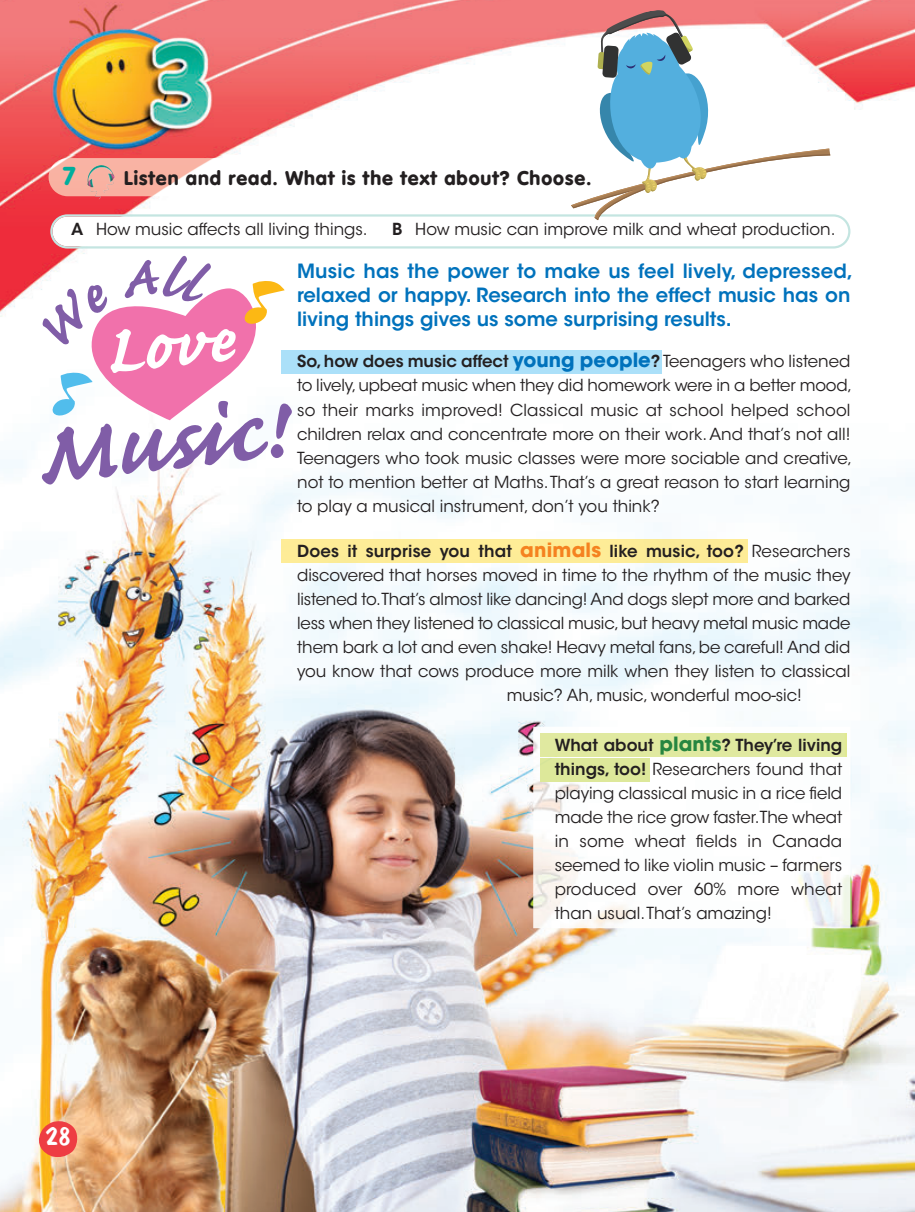
<style>
.page{position:relative;width:915px;height:1212px;background:#fff}
.page>*{position:absolute;margin:0;border:0;box-sizing:border-box;transform-origin:0 0}
.t1{font:700 113.4px "Caflisch Script Pro";color:#805da7}
.t2{font:700 87px "Caflisch Script Pro";color:#fff}
.t3{font:28.5px "Dom Casual Std";color:#fff}
.t4{font:900 25.5px "VAG Rounded Std";color:#00ae9d}
.t5{font:600 19.5px/24px "ITC Avant Garde Std";color:#0072bc}
.t6{font:900 19.5px "VAG Rounded Std";letter-spacing:.05em;color:#231f20}
.t7{font:16.5px/24px "ITC Avant Garde Std";letter-spacing:-.005em;color:#231f20;text-align:justify}
.t8{font:600 16.5px "ITC Avant Garde Std";letter-spacing:.01em;color:#231f20}
.s1{font-weight:600}
.s2{font-weight:700;font-size:19.5px;color:#0072bc}
.s3{font-weight:700;font-size:19.5px;color:#f58220}
.s4{font-weight:400}
.s5{font-weight:700;font-size:19.5px;color:#278640}
</style>
<div class="page">
<img style="left:0;top:420px;width:913px;height:792px">
<img style="left:0;top:0;width:914px;height:317px">
<img style="left:533px;top:727px;width:317px;height:201px">
<div style="left:282px;top:539px;width:465px;height:24px;background:#fdec97"></div>
<div style="left:540px;top:734px;width:305px;height:23px;background:#e0e9a0"></div>
<div style="left:540px;top:759px;width:109px;height:23px;background:#dde89a"></div>
<svg style="left:38px;top:1121px;width:41px;height:36px"></svg>
<svg style="left:39px;top:10px;width:811px;height:410px"></svg>
<h3 class="t4" style="left:63px;top:165px;width:14px">7</h3>
<p class="t6" style="left:124px;top:170px;width:468px">Listen and read. What is the text about? Choose.</p>
<p class="t7" style="left:71px;top:218px;width:298px"><span class="s1">A</span> How music affects all living things.</p>
<p class="t7" style="left:392px;top:218px;width:444px"><span class="s1">B</span> How music can improve milk and wheat production.</p>
<p class="t5" style="left:297px;top:260px;width:557px">Music has the power to make us feel lively, depressed, relaxed or happy. Research into the effect music has on living things gives us some surprising results.</p>
<h2 class="t2" style="left:97px;top:292px;width:131px;rotate:-6deg">Love</h2>
<p class="t7" style="left:297px;top:351px;width:556px"><span class="s1">So, how does music affect</span> <span class="s2">young people</span><span class="s1">?</span> Teenagers who listened to lively, upbeat music when they did homework were in a better mood, so their marks improved! Classical music at school helped school children relax and concentrate more on their work. And that’s not all!<br>Teenagers who took music classes were more sociable and creative, not to mention better at Maths. That’s a great reason to start learning to play a musical instrument, don’t you think?</p>
<p class="t8" style="left:297px;top:544px;width:554px">Does it surprise you that <span class="s3">animals</span> like music, too? <span class="s4">Researchers</span></p>
<p class="t7" style="left:297px;top:564px;width:554px">discovered that horses moved in time to the rhythm of the music they</p>
<p class="t7" style="left:297px;top:588px;width:554px">listened to.That’s almost like dancing! And dogs slept more and barked</p>
<p class="t7" style="left:297px;top:612px;width:554px">less when they listened to classical music, but heavy metal music made</p>
<p class="t7" style="left:297px;top:636px;width:554px">them bark a lot and even shake! Heavy metal fans, be careful! And did</p>
<p class="t7" style="left:297px;top:660px;width:554px">you know that cows produce more milk when they listen to classical</p>
<p class="t7" style="left:506px;top:684px;width:296px">music? Ah, music, wonderful moo-sic!</p>
<h1 class="t1" style="left:26px;top:380px;width:251px;rotate:-7deg">Music!</h1>
<h3 class="t3" style="left:46px;top:1125px;width:27px">28</h3>
<p class="t7" style="left:554px;top:734px;width:289px"><span class="s1">What about</span> <span class="s5">plants</span><span class="s1">? They’re living things, too!</span> Researchers found that playing classical music in a rice field made the rice grow faster.The wheat in some wheat fields in Canada seemed to like violin music – farmers produced over 60% more wheat than usual. That’s amazing!</p>
</div>
